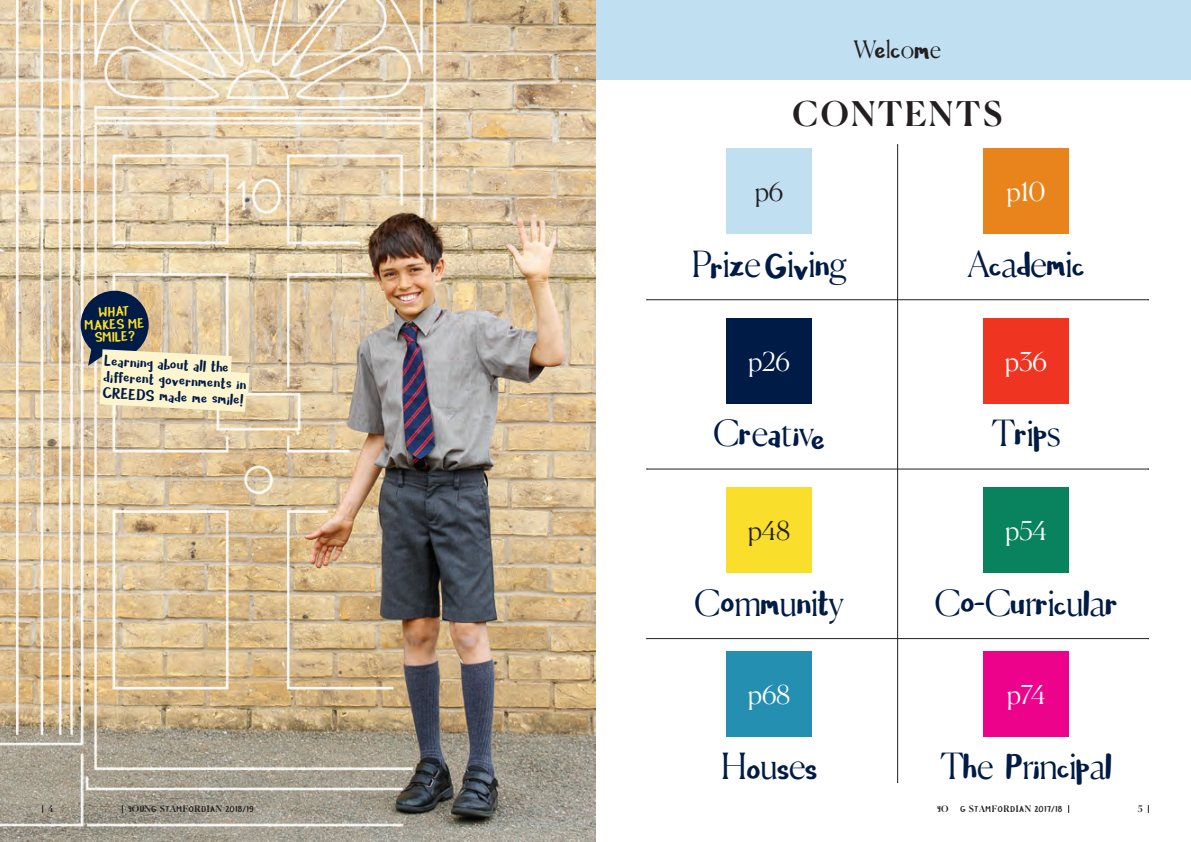
<style>
.page{position:relative;width:1191px;height:842px;background:#fff}
.page>*{position:absolute;margin:0;border:0;box-sizing:border-box;transform-origin:0 0}
.t1{font:300 36px "Canela";color:#001b45}
.t2{font:36px "Cavorting";color:#001b45}
.t3{font:500 34px "Canela";letter-spacing:.075em;color:#231f20}
.t4{font:300 26px "Canela";letter-spacing:-.02em;color:#fff}
.t5{font:300 26px "Canela";color:#231f20}
.t6{font:300 24px "Canela";color:#231f20}
.t7{font:16px/16px "Cavorting";color:#001b45}
.t8{font:14.1px/12.6px "Cavorting";color:#fade2c;text-align:center}
.t9{font:500 9px "Canela";color:#231f20}
.t10{font:8.5px "Cavorting";letter-spacing:.075em;color:#231f20}
.s1{font-family:"Canela";font-weight:500;font-size:9px}
.s2{font-family:"Cavorting";font-weight:400;font-size:29px}
.s3{font-family:"Cavorting";font-weight:400}
.s4{font-family:"Canela";font-weight:300}
.s5{color:#fff}
.s6{font-family:"Canela";font-weight:500;font-size:9px;color:#fff}
</style>
<div class="page">
<div style="left:595px;top:0;width:596px;height:79px;background:#c0dff0"></div>
<img style="left:0;top:0;width:595px;height:842px">
<hr style="left:897px;top:145px;width:1px;height:637px;background:#231f20">
<hr style="left:647px;top:469px;width:501px;height:1px;background:#231f20">
<hr style="left:647px;top:300px;width:501px;height:1px;background:#231f20">
<hr style="left:647px;top:638px;width:501px;height:1px;background:#231f20">
<div style="left:726px;top:651px;width:86px;height:85px;background:#258fb2"></div>
<div style="left:983px;top:651px;width:86px;height:85px;background:#ed028c"></div>
<div style="left:726px;top:487px;width:86px;height:86px;background:#fade2c"></div>
<div style="left:983px;top:487px;width:86px;height:86px;background:#08835d"></div>
<div style="left:726px;top:318px;width:86px;height:85px;background:#001b45"></div>
<div style="left:983px;top:318px;width:86px;height:85px;background:#ef3522"></div>
<div style="left:726px;top:148px;width:86px;height:86px;background:#c0dff0"></div>
<div style="left:983px;top:148px;width:86px;height:86px;background:#e9841d"></div>
<div style="left:81px;top:291px;width:68px;height:68px;background:#001b45;border-radius:50%"></div>
<svg style="left:76px;top:337px;width:197px;height:87px;background:#dfd2b2"></svg>
<p class="t8" style="left:84px;top:306px;width:61px;rotate:-2deg">WHAT<br>MAKES ME<br>SMILE?</p>
<p class="t7" style="left:105px;top:353px;width:144px;rotate:3deg">Learning about all the different governments in<br>CREEDS made me smile!</p>
<p class="t9" style="left:48px;top:802px;width:7px">4</p>
<p class="t10" style="left:128px;top:804px;width:127px">Y<span class="s1">O</span>U<span class="s1">N</span>G <span class="s1">S</span>T<span class="s1">A</span>M<span class="s1">F</span>O<span class="s1">R</span>D<span class="s1">I</span>A<span class="s1">N</span> 2018/19</p>
<p class="t6" style="left:853px;top:31px;width:89px">W<span class="s2">e</span>l<span class="s2">c</span>o<span class="s2">m</span>e</p>
<p class="t3" style="left:792px;top:87px;width:211px">CONTENTS</p>
<p class="t5" style="left:754px;top:171px;width:30px">p6</p>
<p class="t4" style="left:1006px;top:171px;width:40px">p10</p>
<p class="t1" style="left:691px;top:235px;width:157px">P<span class="s3">r</span>i<span class="s3">z</span>e <span class="s3">G</span>i<span class="s3">v</span>i<span class="s3">n</span>g</p>
<p class="t1" style="left:967px;top:235px;width:119px">A<span class="s3">c</span>a<span class="s3">d</span>e<span class="s3">m</span>i<span class="s3">c</span></p>
<p class="t4" style="left:748px;top:341px;width:43px">p26</p>
<p class="t4" style="left:1005px;top:341px;width:44px">p36</p>
<p class="t1" style="left:713px;top:405px;width:114px">C<span class="s3">r</span>e<span class="s3">a</span>t<span class="s3">i</span>v<span class="s3">e</span></p>
<p class="t1" style="left:991px;top:405px;width:71px">T<span class="s3">r</span>i<span class="s3">p</span>s</p>
<p class="t5" style="left:748px;top:510px;width:44px">p48</p>
<p class="t4" style="left:1005px;top:510px;width:43px">p54</p>
<p class="t1" style="left:694px;top:574px;width:151px">C<span class="s3">o</span>m<span class="s3">m</span>u<span class="s3">n</span>i<span class="s3">t</span>y</p>
<p class="t2" style="left:934px;top:581px;width:185px"><span class="s4">C</span>o-<span class="s4">C</span>u<span class="s4">r</span>r<span class="s4">i</span>c<span class="s4">u</span>l<span class="s4">a</span>r</p>
<p class="t4" style="left:748px;top:674px;width:44px">p68</p>
<p class="t4" style="left:1006px;top:674px;width:40px">p74</p>
<p class="t1" style="left:720px;top:738px;width:98px">H<span class="s3">o</span>u<span class="s3">s</span>e<span class="s3">s</span></p>
<p class="t1" style="left:940px;top:738px;width:174px">T<span class="s3">h</span>e <span class="s3">P</span>r<span class="s3">i</span>n<span class="s3">c</span>i<span class="s3">p</span>a<span class="s3">l</span></p>
<p class="t10" style="left:937px;top:804px;width:127px">Y<span class="s1">O</span><span class="s5">U</span><span class="s6">N</span>G <span class="s1">S</span>T<span class="s1">A</span>M<span class="s1">F</span>O<span class="s1">R</span>D<span class="s1">I</span>A<span class="s1">N</span> 2017/18</p>
<p class="t9" style="left:1137px;top:802px;width:6px">5</p>
</div>
